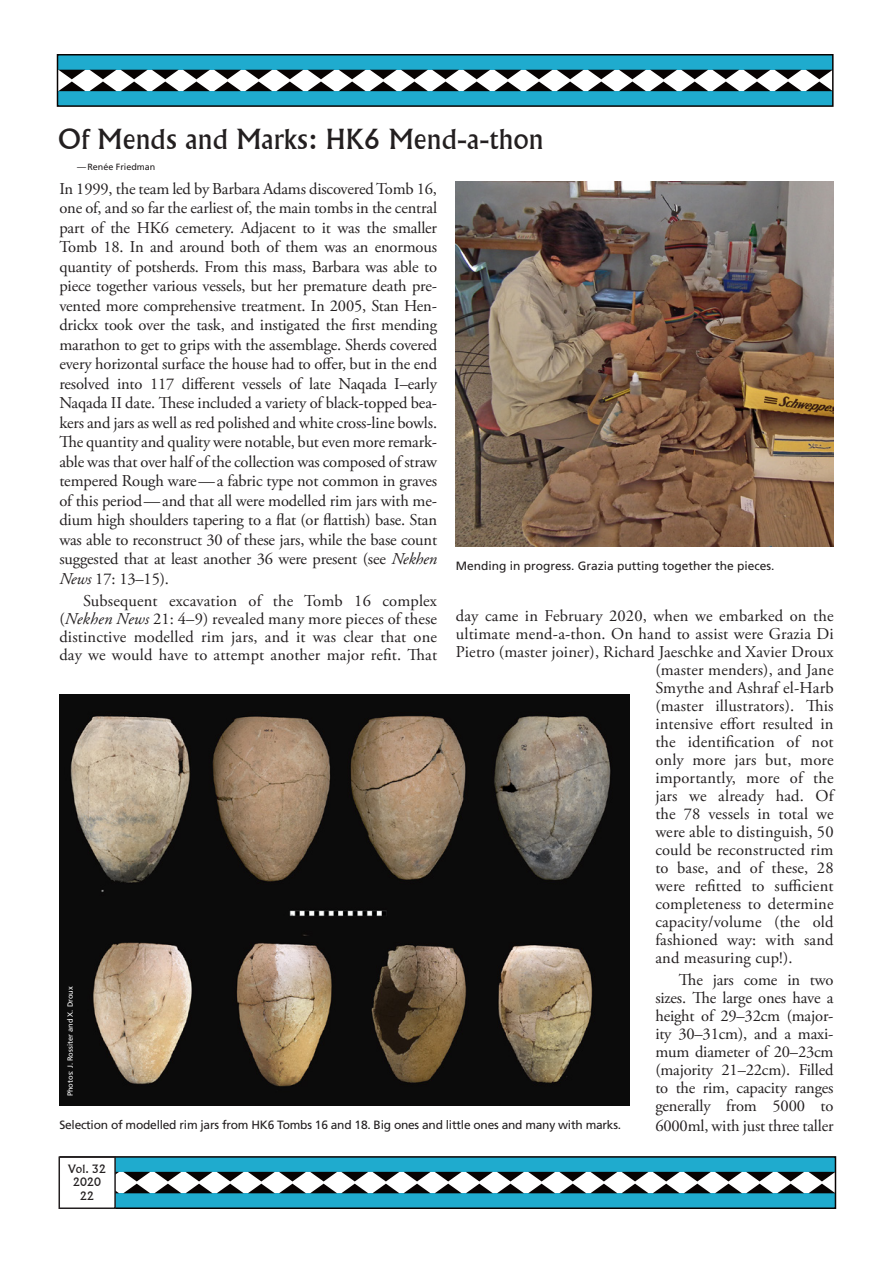
<style>
.page{position:relative;width:893px;height:1263px;background:#fff}
.page>*{position:absolute;margin:0;border:0;box-sizing:border-box;transform-origin:0 0}
.t1{font:27px "Flareserif 821 BT";color:#231f20}
.t2{font:16.5px/19.5px "Adobe Garamond Pro";letter-spacing:.01em;color:#231f20;text-align:justify}
.t3{font:16.5px "Adobe Garamond Pro";letter-spacing:-.01em;color:#231f20}
.t4{font:12px "Frutiger";letter-spacing:-.02em;color:#231f20}
.t5{font:12px "Frutiger";color:#231f20}
.t6{font:11.25px/13.5px "Flareserif 821 BT";color:#231f20;text-align:center}
.t7{font:9px "Frutiger";color:#231f20}
.t8{font:7.5px "Frutiger";color:#fff}
.s1{font-style:italic}
</style>
<div class="page">
<div style="left:60px;top:1157px;width:775px;height:15px;background:#1fabce"></div>
<div style="left:60px;top:1193px;width:775px;height:15px;background:#1fabce"></div>
<svg style="left:116px;top:1172px;width:717px;height:21px"></svg>
<div style="left:59px;top:1156px;width:777px;height:53px;border:2px solid #080302"></div>
<div style="left:59px;top:1157px;width:56px;height:51px;background:#fff"></div>
<div style="left:59px;top:1156px;width:57px;height:53px;border:2px solid #231f20"></div>
<div style="left:58px;top:55px;width:775px;height:15px;background:#1fabce"></div>
<div style="left:58px;top:91px;width:775px;height:15px;background:#1fabce"></div>
<svg style="left:60px;top:70px;width:771px;height:21px"></svg>
<div style="left:57px;top:54px;width:777px;height:53px;border:2px solid #080302"></div>
<img style="left:456px;top:182px;width:378px;height:365px">
<img style="left:59px;top:695px;width:570px;height:411px">
<h1 class="t1" style="left:58px;top:122px;width:487px">Of Mends and Marks: HK6 Mend-a-thon</h1>
<p class="t7" style="left:77px;top:161px;width:80px">—Renée Friedman</p>
<p class="t2" style="left:59px;top:179px;width:379px">In 1999, the team led by Barbara Adams discovered Tomb 16, one of, and so far the earliest of, the main tombs in the central part of the HK6 cemetery. Adjacent to it was the smaller Tomb 18. In and around both of them was an enormous quantity of potsherds. From this mass, Barbara was able to piece together various vessels, but her premature death pre&shy;vented more comprehensive treatment. In 2005, Stan Hen&shy;drickx took over the task, and instigated the first mending marathon to get to grips with the assemblage. Sherds covered every horizontal surface the house had to offer, but in the end resolved into 117 different vessels of late Naqada I–early Naqada II date. These included a variety of black-topped bea&shy;kers and jars as well as red polished and white cross-line bowls.<br>The quantity and quality were notable, but even more remark&shy;able was that over half of the collection was composed of straw tempered Rough ware—a fabric type not common in graves of this period—and that all were modelled rim jars with me&shy;dium high shoulders tapering to a flat (or flattish) base. Stan was able to reconstruct 30 of these jars, while the base count suggested that at least another 36 were present (see <span class="s1">Nekhen News</span> 17: 13–15).</p>
<p class="t2" style="left:59px;top:592px;width:379px;line-height:18px;text-indent:24px">Subsequent excavation of the Tomb 16 complex (<span class="s1">Nekhen News</span> 21: 4–9) revealed many more pieces of these distinctive modelled rim jars, and it was clear that one day we would have to attempt another major refit. That</p>
<p class="t5" style="left:456px;top:559px;width:320px">Mending in progress. Grazia putting together the pieces.</p>
<p class="t2" style="left:456px;top:606px;width:379px">day came in February 2020, when we embarked on the</p>
<p class="t2" style="left:456px;top:624px;width:379px">ultimate mend-a-thon. On hand to assist were Grazia Di</p>
<p class="t2" style="left:456px;top:642px;width:379px">Pietro (master joiner), Richard Jaeschke and Xavier Droux</p>
<p class="t2" style="left:655px;top:660px;width:180px">(master menders), and Jane</p>
<p class="t2" style="left:655px;top:678px;width:180px">Smythe and Ashraf el-Harb</p>
<p class="t2" style="left:655px;top:696px;width:180px">(master illustrators). This</p>
<p class="t2" style="left:655px;top:714px;width:180px">intensive effort resulted in</p>
<p class="t2" style="left:655px;top:732px;width:180px">the identification of not</p>
<p class="t2" style="left:655px;top:750px;width:180px">only more jars but, more</p>
<p class="t2" style="left:655px;top:768px;width:180px">importantly, more of the</p>
<p class="t2" style="left:655px;top:786px;width:180px">jars we already had. Of</p>
<p class="t2" style="left:655px;top:804px;width:180px">the 78 vessels in total we</p>
<p class="t2" style="left:655px;top:822px;width:180px">were able to distinguish, 50</p>
<p class="t2" style="left:655px;top:840px;width:180px">could be reconstructed rim</p>
<p class="t2" style="left:655px;top:858px;width:180px">to base, and of these, 28</p>
<p class="t2" style="left:655px;top:876px;width:180px">were refitted to sufficient</p>
<p class="t2" style="left:655px;top:894px;width:180px">completeness to determine</p>
<p class="t2" style="left:655px;top:912px;width:180px">capacity/volume (the old</p>
<p class="t2" style="left:655px;top:930px;width:180px">fashioned way: with sand</p>
<p class="t2" style="left:655px;top:948px;width:139px">and measuring cup!).</p>
<p class="t2" style="left:655px;top:971px;width:180px;line-height:18px;text-indent:24px">The jars come in two sizes. The large ones have a height of 29–32cm (major&shy;ity 30–31cm), and a maxi&shy;mum diameter of 20–23cm (majority 21–22cm). Filled to the rim, capacity ranges generally from 5000 to</p>
<p class="t3" style="left:655px;top:1115px;width:180px">6000ml, with just three taller</p>
<p class="t8" style="left:66px;top:1096px;width:112px;rotate:-90deg">Photos: J. Rossiter and X. Droux</p>
<p class="t4" style="left:59px;top:1117px;width:563px">Selection of modelled rim jars from HK6 Tombs 16 and 18. Big ones and little ones and many with marks.</p>
<p class="t6" style="left:68px;top:1162px;width:39px">Vol. 32<br>2020<br>22</p>
</div>
